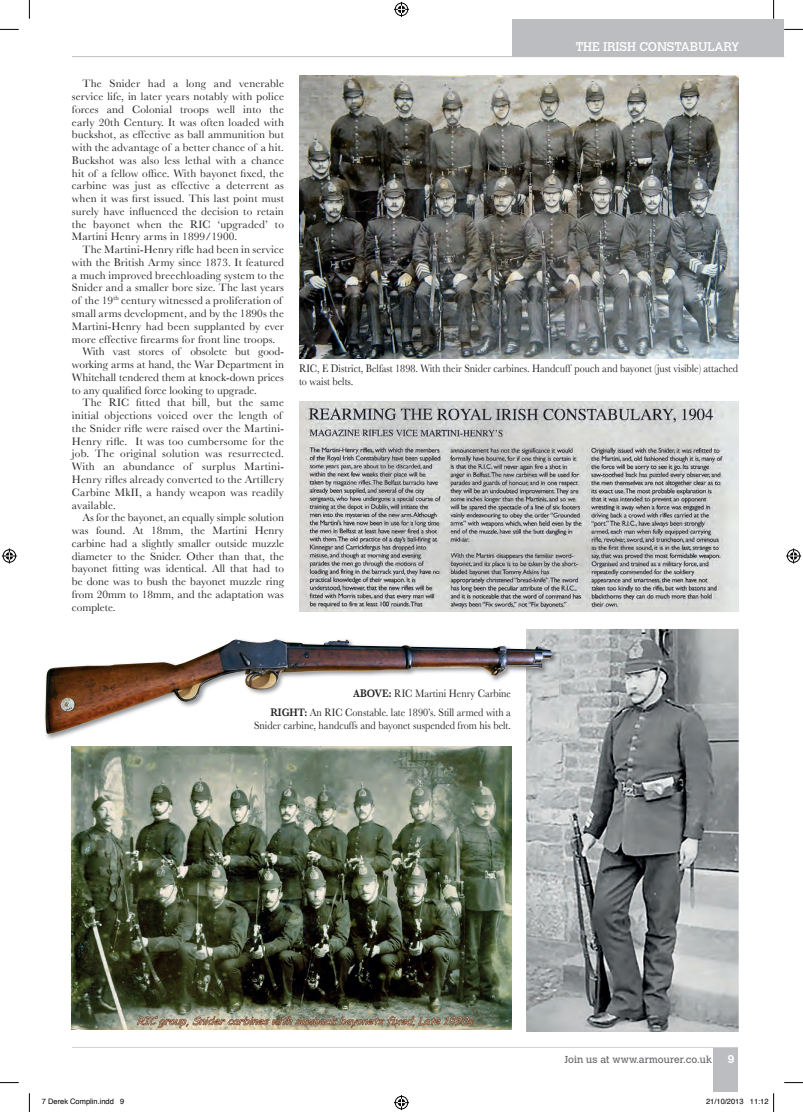
<style>
.page{position:relative;width:803px;height:1112px;background:#fff}
.page>*{position:absolute;margin:0;border:0;box-sizing:border-box;transform-origin:0 0}
.t1{font:12.5px "Calvert MT Std";letter-spacing:-.01em;color:#fff}
.t2{font:11.25px "Baskerville";letter-spacing:.015em;color:#231f20}
.t3{font:11.25px/12.8px "Baskerville";letter-spacing:.015em;color:#231f20;scale:.9 1}
.t4{font:700 11.25px "Calvert MT Std";color:#fff}
.t5{font:10px "Calvert MT Std";color:#6c6d70}
.t6{font:7.5px "Helvetica";color:#000}
.s1{font-weight:600}
</style>
<div class="page">
<hr style="left:72px;top:56px;width:712px;height:1px;background:#bcbdc0">
<div style="left:512px;top:19px;width:272px;height:38px;background:#bcbdc0"></div>
<div style="left:713px;top:1046px;width:25px;height:45px;background:#bcbdc0"></div>
<hr style="left:72px;top:1046px;width:666px;height:1px;background:#d1d2d4">
<img style="left:72px;top:746px;width:439px;height:283px">
<img style="left:299px;top:76px;width:439px;height:283px">
<img style="left:526px;top:629px;width:213px;height:402px">
<img style="left:46px;top:638px;width:512px;height:102px">
<img style="left:45px;top:639px;width:507px;height:95px">
<img style="left:299px;top:401px;width:439px;height:210px">
<svg style="left:0;top:29px;width:19px;height:1px"></svg>
<svg style="left:784px;top:29px;width:19px;height:1px"></svg>
<svg style="left:0;top:1082px;width:19px;height:1px"></svg>
<svg style="left:784px;top:1082px;width:19px;height:1px"></svg>
<svg style="left:29px;top:0;width:1px;height:19px"></svg>
<svg style="left:29px;top:1093px;width:1px;height:18px"></svg>
<svg style="left:773px;top:0;width:1px;height:19px"></svg>
<svg style="left:394px;top:2px;width:15px;height:15px"></svg>
<svg style="left:394px;top:1095px;width:15px;height:14px"></svg>
<svg style="left:2px;top:548px;width:15px;height:15px"></svg>
<svg style="left:786px;top:548px;width:15px;height:15px"></svg>
<svg style="left:773px;top:1093px;width:1px;height:18px"></svg>
<p class="t2" style="left:83px;top:77px;width:203px">The Snider had a long and venerable</p>
<p class="t2" style="left:72px;top:90px;width:214px">service life, in later years notably with police</p>
<p class="t2" style="left:72px;top:102px;width:214px">forces and Colonial troops well into the</p>
<p class="t2" style="left:72px;top:115px;width:214px">early 20th Century. It was often loaded with</p>
<p class="t2" style="left:72px;top:128px;width:214px">buckshot, as effective as ball ammunition but</p>
<p class="t2" style="left:72px;top:141px;width:214px">with the advantage of a better chance of a hit.</p>
<p class="t2" style="left:72px;top:153px;width:213px">Buckshot was also less lethal with a chance</p>
<p class="t2" style="left:72px;top:166px;width:214px">hit of a fellow office. With bayonet fixed, the</p>
<p class="t2" style="left:72px;top:179px;width:214px">carbine was just as effective a deterrent as</p>
<p class="t2" style="left:72px;top:192px;width:214px">when it was first issued. This last point must</p>
<p class="t2" style="left:72px;top:204px;width:214px">surely have influenced the decision to retain</p>
<p class="t2" style="left:72px;top:217px;width:214px">the bayonet when the RIC ‘upgraded’ to</p>
<p class="t2" style="left:72px;top:230px;width:167px">Martini Henry arms in 1899/1900.</p>
<p class="t2" style="left:83px;top:243px;width:203px">The Martini-Henry rifle had been in service</p>
<p class="t2" style="left:72px;top:255px;width:214px">with the British Army since 1873. It featured</p>
<p class="t2" style="left:72px;top:268px;width:214px">a much improved breechloading system to the</p>
<p class="t2" style="left:72px;top:281px;width:214px">Snider and a smaller bore size. The last years</p>
<p class="t2" style="left:72px;top:294px;width:212px">of the 19<sup>th</sup> century witnessed a proliferation of</p>
<p class="t2" style="left:72px;top:306px;width:213px">small arms development, and by the 1890s the</p>
<p class="t2" style="left:72px;top:319px;width:214px">Martini-Henry had been supplanted by ever</p>
<p class="t2" style="left:72px;top:332px;width:205px">more effective firearms for front line troops.</p>
<p class="t2" style="left:83px;top:345px;width:203px">With vast stores of obsolete but good-</p>
<p class="t2" style="left:72px;top:358px;width:214px">working arms at hand, the War Department in</p>
<p class="t2" style="left:72px;top:370px;width:214px">Whitehall tendered them at knock-down prices</p>
<p class="t2" style="left:72px;top:383px;width:187px">to any qualified force looking to upgrade.</p>
<p class="t2" style="left:83px;top:396px;width:203px">The RIC fitted that bill, but the same</p>
<p class="t2" style="left:72px;top:409px;width:212px">initial objections voiced over the length of</p>
<p class="t2" style="left:72px;top:421px;width:214px">the Snider rifle were raised over the Martini-</p>
<p class="t2" style="left:72px;top:434px;width:214px">Henry rifle. It was too cumbersome for the</p>
<p class="t2" style="left:72px;top:447px;width:214px">job. The original solution was resurrected.</p>
<p class="t2" style="left:72px;top:460px;width:214px">With an abundance of surplus Martini-</p>
<p class="t2" style="left:72px;top:472px;width:214px">Henry rifles already converted to the Artillery</p>
<p class="t2" style="left:72px;top:485px;width:214px">Carbine MkII, a handy weapon was readily</p>
<p class="t2" style="left:72px;top:498px;width:45px">available.</p>
<p class="t2" style="left:83px;top:511px;width:203px">As for the bayonet, an equally simple solution</p>
<p class="t2" style="left:72px;top:523px;width:214px">was found. At 18mm, the Martini Henry</p>
<p class="t2" style="left:72px;top:536px;width:214px">carbine had a slightly smaller outside muzzle</p>
<p class="t2" style="left:72px;top:549px;width:214px">diameter to the Snider. Other than that, the</p>
<p class="t2" style="left:72px;top:562px;width:214px">bayonet fitting was identical. All that had to</p>
<p class="t2" style="left:72px;top:574px;width:214px">be done was to bush the bayonet muzzle ring</p>
<p class="t2" style="left:72px;top:587px;width:214px">from 20mm to 18mm, and the adaptation was</p>
<p class="t2" style="left:72px;top:600px;width:45px">complete.</p>
<p class="t1" style="left:576px;top:40px;width:165px">THE IRISH CONSTABULARY</p>
<p class="t3" style="left:299px;top:361px;width:489px">RIC, E District, Belfast 1898. With their Snider carbines. Handcuff pouch and bayonet (just visible) attached to waist belts.</p>
<p class="t3" style="left:270px;top:683px;width:269px;line-height:19px;text-align:right"><span class="s1">ABOVE:</span> RIC Martini Henry Carbine<br><span class="s1">RIGHT:</span> An RIC Constable. late 1890’s. Still armed with a</p>
<p class="t3" style="left:254px;top:718px;width:287px">Snider carbine, handcuffs and bayonet suspended from his belt.</p>
<p class="t5" style="left:565px;top:1052px;width:149px">Join us at www.armourer.co.uk</p>
<p class="t4" style="left:728px;top:1051px;width:9px">9</p>
<p class="t6" style="left:42px;top:1095px;width:84px">7 Derek Complin.indd 9</p>
<p class="t6" style="left:706px;top:1095px;width:64px">21/10/2013 11:12</p>
</div>
